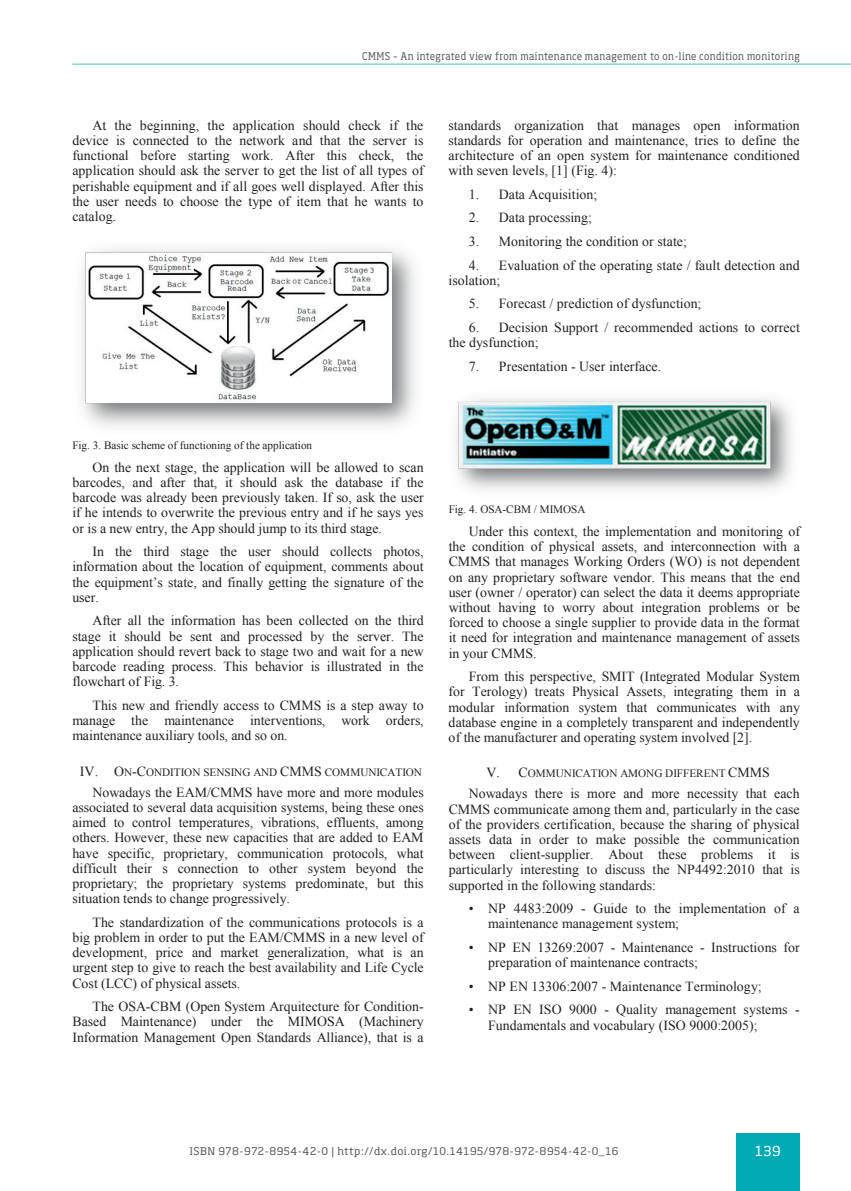
<style>
.page{position:relative;width:851px;height:1191px;background:#fff}
.page>*{position:absolute;margin:0;border:0;box-sizing:border-box;transform-origin:0 0}
.t1{font:13.8px/15.1px "Times New Roman";color:#231f20;text-align:justify}
.t2{font:13.5px "Soho Std";color:#fff}
.t3{font:11.25px "Times New Roman";color:#231f20}
.t4{font:10.5px "Soho Std";letter-spacing:.05em;color:#57585a;scale:.89 1}
.t5{font:10.5px "Soho Std";letter-spacing:.05em;color:#57585a}
.s1{font-size:13.8px}
</style>
<div class="page">
<img style="left:81px;top:249px;width:334px;height:178px">
<img style="left:456px;top:398px;width:336px;height:92px">
<div style="left:736px;top:1133px;width:63px;height:58px;background:#00aab5"></div>
<hr style="left:72px;top:63px;width:778px;height:2px;background:#00aab5">
<p class="t4" style="left:362px;top:49px;width:493px">CMMS – An integrated view from maintenance management to on-line condition monitoring</p>
<p class="t1" style="left:72px;top:117px;width:352px;text-indent:20px">At the beginning, the application should check if the device is connected to the network and that the server is functional before starting work. After this check, the application should ask the server to get the list of all types of perishable equipment and if all goes well displayed. After this the user needs to choose the type of item that he wants to catalog.</p>
<p class="t1" style="left:448px;top:117px;width:353px">standards organization that manages open information standards for operation and maintenance, tries to define the architecture of an open system for maintenance conditioned with seven levels, [1] (Fig. 4):</p>
<p class="t1" style="left:468px;top:186px;width:130px">1. Data Acquisition;</p>
<p class="t1" style="left:468px;top:210px;width:125px">2. Data processing;</p>
<p class="t1" style="left:468px;top:234px;width:220px">3. Monitoring the condition or state;</p>
<p class="t1" style="left:448px;top:257px;width:352px;text-indent:20px">4. Evaluation of the operating state / fault detection and isolation;</p>
<p class="t1" style="left:468px;top:296px;width:234px">5. Forecast / prediction of dysfunction;</p>
<p class="t1" style="left:448px;top:319px;width:352px;text-indent:20px">6. Decision Support / recommended actions to correct the dysfunction;</p>
<p class="t1" style="left:468px;top:358px;width:194px">7. Presentation - User interface.</p>
<p class="t3" style="left:72px;top:437px;width:241px">Fig. 3. Basic scheme of functioning of the application</p>
<p class="t1" style="left:72px;top:459px;width:353px;text-indent:20px">On the next stage, the application will be allowed to scan barcodes, and after that, it should ask the database if the barcode was already been previously taken. If so, ask the user if he intends to overwrite the previous entry and if he says yes or is a new entry, the App should jump to its third stage.</p>
<p class="t1" style="left:72px;top:544px;width:353px;text-indent:20px">In the third stage the user should collects photos, information about the location of equipment, comments about the equipment’s state, and finally getting the signature of the user.</p>
<p class="t1" style="left:72px;top:613px;width:353px;text-indent:20px">After all the information has been collected on the third stage it should be sent and processed by the server. The application should revert back to stage two and wait for a new barcode reading process. This behavior is illustrated in the flowchart of Fig. 3.</p>
<p class="t1" style="left:72px;top:697px;width:353px;text-indent:20px">This new and friendly access to CMMS is a step away to manage the maintenance interventions, work orders, maintenance auxiliary tools, and so on.</p>
<p class="t3" style="left:80px;top:764px;width:343px"><span class="s1">IV. O</span>N<span class="s1">-C</span>ONDITION SENSING AND <span class="s1">CMMS</span> COMMUNICATION</p>
<p class="t1" style="left:72px;top:784px;width:353px;text-indent:20px">Nowadays the EAM/CMMS have more and more modules associated to several data acquisition systems, being these ones aimed to control temperatures, vibrations, effluents, among others. However, these new capacities that are added to EAM have specific, proprietary, communication protocols, what difficult their s connection to other system beyond the proprietary; the proprietary systems predominate, but this situation tends to change progressively.</p>
<p class="t1" style="left:72px;top:914px;width:353px;text-indent:20px">The standardization of the communications protocols is a big problem in order to put the EAM/CMMS in a new level of development, price and market generalization, what is an urgent step to give to reach the best availability and Life Cycle Cost (LCC) of physical assets.</p>
<p class="t1" style="left:72px;top:998px;width:353px;text-indent:20px">The OSA-CBM (Open System Arquitecture for Condition-Based Maintenance) under the MIMOSA (Machinery Information Management Open Standards Alliance), that is a</p>
<p class="t3" style="left:448px;top:501px;width:138px">Fig. 4. OSA-CBM / MIMOSA</p>
<p class="t1" style="left:448px;top:523px;width:353px;text-indent:20px">Under this context, the implementation and monitoring of the condition of physical assets, and interconnection with a CMMS that manages Working Orders (WO) is not dependent on any proprietary software vendor. This means that the end user (owner / operator) can select the data it deems appropriate without having to worry about integration problems or be forced to choose a single supplier to provide data in the format it need for integration and maintenance management of assets in your CMMS.</p>
<p class="t1" style="left:448px;top:669px;width:353px;text-indent:20px">From this perspective, SMIT (Integrated Modular System for Terology) treats Physical Assets, integrating them in a modular information system that communicates with any database engine in a completely transparent and independently of the manufacturer and operating system involved [2].</p>
<p class="t3" style="left:486px;top:766px;width:285px"><span class="s1">V. C</span>OMMUNICATION AMONG DIFFERENT <span class="s1">CMMS</span></p>
<p class="t1" style="left:448px;top:786px;width:352px;text-indent:20px">Nowadays there is more and more necessity that each CMMS communicate among them and, particularly in the case of the providers certification, because the sharing of physical assets data in order to make possible the communication between client-supplier. About these problems it is particularly interesting to discuss the NP4492:2010 that is supported in the following standards:</p>
<p class="t1" style="left:488px;top:900px;width:313px;text-indent:-19px">• NP 4483:2009 - Guide to the implementation of a maintenance management system;</p>
<p class="t1" style="left:488px;top:939px;width:313px;text-indent:-19px">• NP EN 13269:2007 - Maintenance - Instructions for preparation of maintenance contracts;</p>
<p class="t1" style="left:468px;top:978px;width:294px">• NP EN 13306:2007 - Maintenance Terminology;</p>
<p class="t1" style="left:488px;top:1002px;width:313px;text-indent:-19px">• NP EN ISO 9000 - Quality management systems -<br>Fundamentals and vocabulary (ISO 9000:2005);</p>
<p class="t5" style="left:190px;top:1144px;width:430px">ISBN 978-972-8954-42-0 | http://dx.doi.org/10.14195/978-972-8954-42-0_16</p>
<p class="t2" style="left:755px;top:1142px;width:27px">139</p>
</div>
